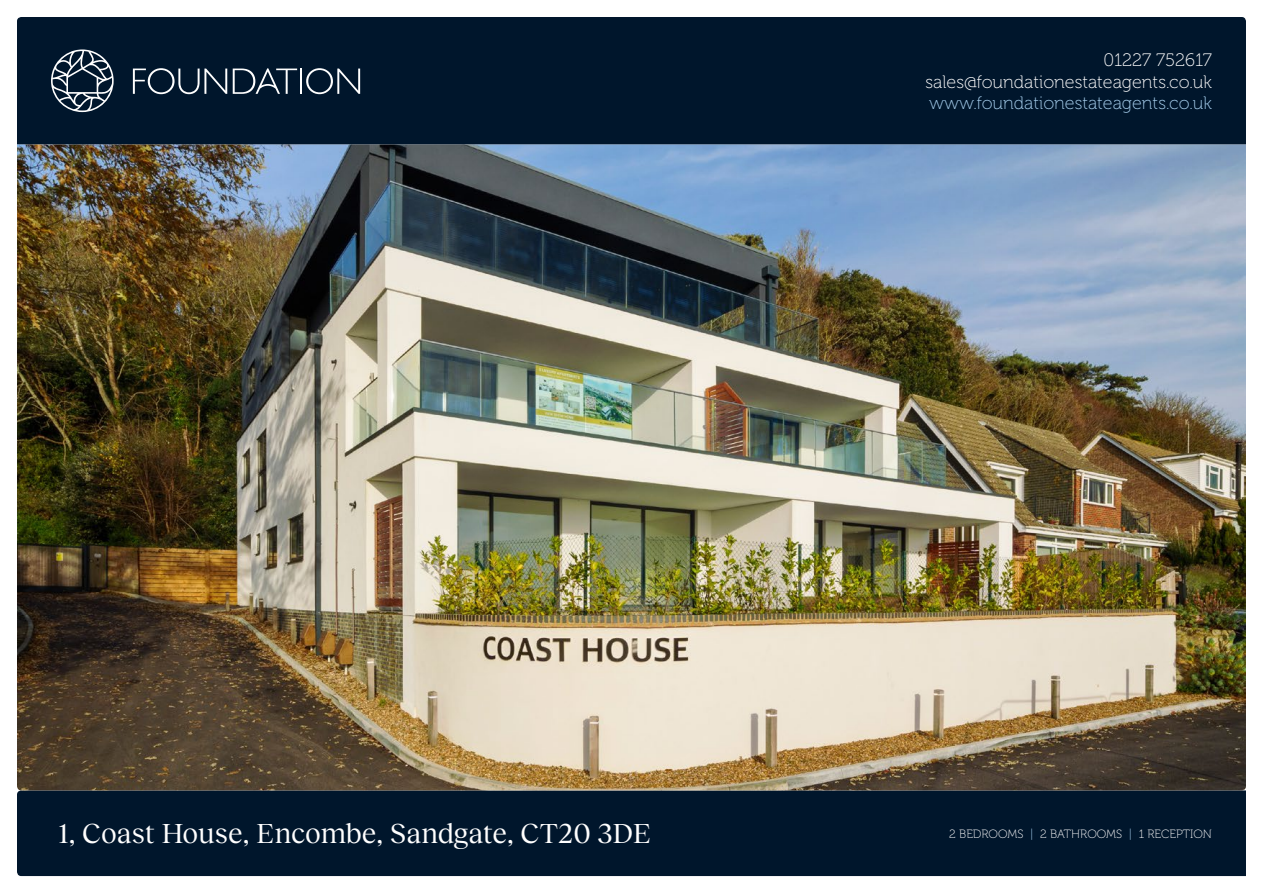
<style>
.page{position:relative;width:1263px;height:893px;background:#fff}
.page>*{position:absolute;margin:0;border:0;box-sizing:border-box;transform-origin:0 0}
.t1{font:28.5px "Reckless Neue";color:#fff}
.t2{font:18px/21.6px "Museo 100";color:#fff;text-align:right}
.t3{font:18px "Museo 100";color:#a7cfee}
.t4{font:12px "Museo 100";color:#fff}
.s1{color:#a7cfee}
</style>
<div class="page">
<div style="left:17px;top:790px;width:1229px;height:86px;background:#00162c"></div>
<div style="left:17px;top:17px;width:1229px;height:128px;background:#00162c"></div>
<hr style="left:300px;top:69px;width:2px;height:25px;background:#fff">
<svg style="left:233px;top:68px;width:64px;height:26px;background:#354658"></svg>
<svg style="left:133px;top:68px;width:94px;height:26px;background:#334556"></svg>
<svg style="left:306px;top:68px;width:54px;height:26px"></svg>
<svg style="left:51px;top:49px;width:63px;height:63px;background:#3e4f5f"></svg>
<img style="left:17px;top:145px;width:1229px;height:645px">
<p class="t2" style="left:925px;top:50px;width:288px">01227 752617 sales@foundationestateagents.co.uk</p>
<p class="t3" style="left:929px;top:94px;width:284px">www.foundationestateagents.co.uk</p>
<h1 class="t1" style="left:58px;top:813px;width:595px">1, Coast House, Encombe, Sandgate, CT20 3DE</h1>
<p class="t4" style="left:949px;top:827px;width:264px">2 BEDROOMS <span class="s1">|</span> 2 BATHROOMS <span class="s1">|</span> 1 RECEPTION</p>
</div>
